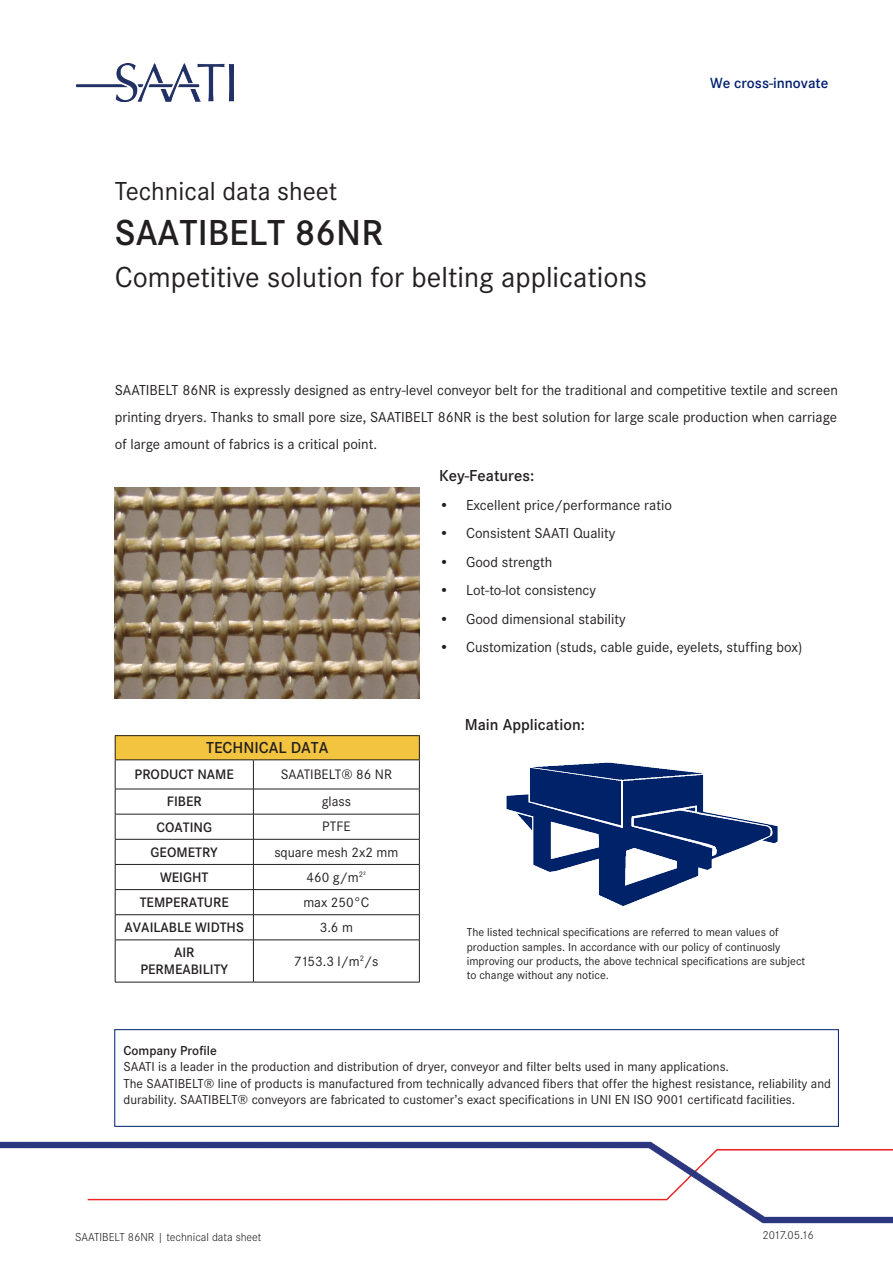
<style>
.page{position:relative;width:893px;height:1263px;background:#fff}
.page>*{position:absolute;margin:0;border:0;box-sizing:border-box;transform-origin:0 0}
.t1{font:600 37.5px "Corporate S";color:#231f20}
.t2{font:30px "Corporate S";color:#231f20}
.t3{font:27px "Corporate S";color:#231f20}
.t4{font:600 16.5px "Corporate S";color:#231f20}
.t5{font:600 15.3px "Corporate S";color:#001f70}
.t6{font:15px/27px "Corporate S";color:#231f20;text-align:justify}
.t7{font:600 14.25px/17.1px "Corporate S";color:#231f20;text-align:center}
.t8{font:14.25px "Corporate S";color:#231f20}
.t9{font:13.5px/16.2px "Corporate S";color:#231f20}
.t10{font:600 13.5px "Corporate S";color:#231f20}
.t11{font:12px/14.4px "Corporate S";color:#231f20}
.t12{font:300 12px "Corporate S";color:#231f20}
</style>
<div class="page">
<img style="left:77px;top:64px;width:157px;height:38px">
<img style="left:0;top:1141px;width:893px;height:83px">
<div style="left:115px;top:736px;width:304px;height:24px;background:#f3c440"></div>
<hr style="left:115px;top:735px;width:138px;height:1px;background:#231f20">
<hr style="left:253px;top:735px;width:167px;height:1px;background:#231f20">
<hr style="left:115px;top:759px;width:138px;height:1px;background:#231f20">
<hr style="left:253px;top:759px;width:167px;height:1px;background:#231f20">
<hr style="left:115px;top:789px;width:138px;height:1px;background:#231f20">
<hr style="left:253px;top:789px;width:167px;height:1px;background:#231f20">
<hr style="left:115px;top:814px;width:138px;height:1px;background:#231f20">
<hr style="left:253px;top:814px;width:167px;height:1px;background:#231f20">
<hr style="left:115px;top:839px;width:138px;height:1px;background:#231f20">
<hr style="left:253px;top:839px;width:167px;height:1px;background:#231f20">
<hr style="left:115px;top:864px;width:138px;height:1px;background:#231f20">
<hr style="left:253px;top:864px;width:167px;height:1px;background:#231f20">
<hr style="left:115px;top:889px;width:138px;height:1px;background:#231f20">
<hr style="left:253px;top:889px;width:167px;height:1px;background:#231f20">
<hr style="left:115px;top:914px;width:138px;height:1px;background:#231f20">
<svg style="left:115px;top:736px;width:1px;height:203px"></svg>
<hr style="left:253px;top:914px;width:167px;height:1px;background:#231f20">
<svg style="left:253px;top:760px;width:1px;height:179px"></svg>
<svg style="left:419px;top:736px;width:1px;height:203px"></svg>
<hr style="left:115px;top:939px;width:138px;height:1px;background:#231f20">
<hr style="left:115px;top:940px;width:1px;height:42px;background:#231f20">
<hr style="left:253px;top:939px;width:167px;height:1px;background:#231f20">
<hr style="left:253px;top:940px;width:1px;height:42px;background:#231f20">
<hr style="left:419px;top:940px;width:1px;height:42px;background:#231f20">
<hr style="left:115px;top:982px;width:138px;height:1px;background:#231f20">
<hr style="left:253px;top:982px;width:167px;height:1px;background:#231f20">
<div style="left:114px;top:1029px;width:725px;height:97px;border:1px solid #001f70"></div>
<img style="left:506px;top:762px;width:272px;height:144px">
<img style="left:115px;top:487px;width:305px;height:211px">
<p class="t3" style="left:115px;top:175px;width:224px">Technical data sheet</p>
<p class="t1" style="left:115px;top:211px;width:270px">SAATIBELT 86NR</p>
<p class="t2" style="left:115px;top:260px;width:534px">Competitive solution for belting applications</p>
<p class="t5" style="left:710px;top:74px;width:120px">We cross-innovate</p>
<p class="t6" style="left:115px;top:376px;width:725px">SAATIBELT 86NR is expressly designed as entry-level conveyor belt for the traditional and competitive textile and screen printing dryers. Thanks to small pore size, SAATIBELT 86NR is the best solution for large scale production when carriage of large amount of fabrics is a critical point.</p>
<p class="t4" style="left:439px;top:466px;width:97px">Key-Features:</p>
<p class="t6" style="left:439px;top:491px;width:234px">• Excellent price/performance ratio</p>
<p class="t6" style="left:439px;top:520px;width:178px">• Consistent SAATI Quality</p>
<p class="t6" style="left:439px;top:548px;width:115px">• Good strength</p>
<p class="t6" style="left:439px;top:577px;width:159px">• Lot-to-lot consistency</p>
<p class="t6" style="left:439px;top:605px;width:188px">• Good dimensional stability</p>
<p class="t6" style="left:439px;top:634px;width:365px">• Customization (studs, cable guide, eyelets, stuffing box)</p>
<p class="t4" style="left:206px;top:738px;width:124px">TECHNICAL DATA</p>
<p class="t7" style="left:135px;top:766px;width:101px">PRODUCT NAME</p>
<p class="t8" style="left:281px;top:766px;width:113px">SAATIBELT® 86 NR</p>
<p class="t7" style="left:167px;top:793px;width:36px">FIBER</p>
<p class="t8" style="left:322px;top:793px;width:31px">glass</p>
<p class="t7" style="left:157px;top:818px;width:57px">COATING</p>
<p class="t8" style="left:322px;top:819px;width:30px">PTFE</p>
<p class="t7" style="left:151px;top:843px;width:69px">GEOMETRY</p>
<p class="t8" style="left:274px;top:844px;width:126px">square mesh 2x2 mm</p>
<p class="t7" style="left:160px;top:869px;width:50px">WEIGHT</p>
<p class="t8" style="left:307px;top:869px;width:61px">460 g/m<sup>2²</sup></p>
<p class="t7" style="left:140px;top:894px;width:91px">TEMPERATURE</p>
<p class="t8" style="left:303px;top:894px;width:68px">max 250°C</p>
<p class="t7" style="left:125px;top:919px;width:121px">AVAILABLE WIDTHS</p>
<p class="t8" style="left:320px;top:919px;width:35px">3.6 m</p>
<p class="t7" style="left:140px;top:944px;width:89px">AIR<br>PERMEABILITY</p>
<p class="t8" style="left:294px;top:953px;width:86px">7153.3 l/m<sup>2</sup>/s</p>
<p class="t4" style="left:465px;top:715px;width:122px">Main Application:</p>
<p class="t11" style="left:467px;top:925px;width:313px">The listed technical specifications are referred to mean values of</p>
<p class="t11" style="left:467px;top:939px;width:315px">production samples. In accordance with our policy of continuosly</p>
<p class="t11" style="left:467px;top:954px;width:340px">improving our products, the above technical specifications are subject to change without any notice.</p>
<p class="t10" style="left:124px;top:1043px;width:95px">Company Profile</p>
<p class="t9" style="left:124px;top:1059px;width:607px">SAATI is a leader in the production and distribution of dryer, conveyor and filter belts used in many applications.</p>
<p class="t9" style="left:124px;top:1075px;width:709px">The SAATIBELT® line of products is manufactured from technically advanced fibers that offer the highest resistance, reliability and durability. SAATIBELT® conveyors are fabricated to customer’s exact specifications in UNI EN ISO 9001 certificatd facilities.</p>
<p class="t12" style="left:75px;top:1230px;width:188px">SAATIBELT 86NR | technical data sheet</p>
<p class="t12" style="left:763px;top:1228px;width:53px">2017.05.16</p>
</div>
